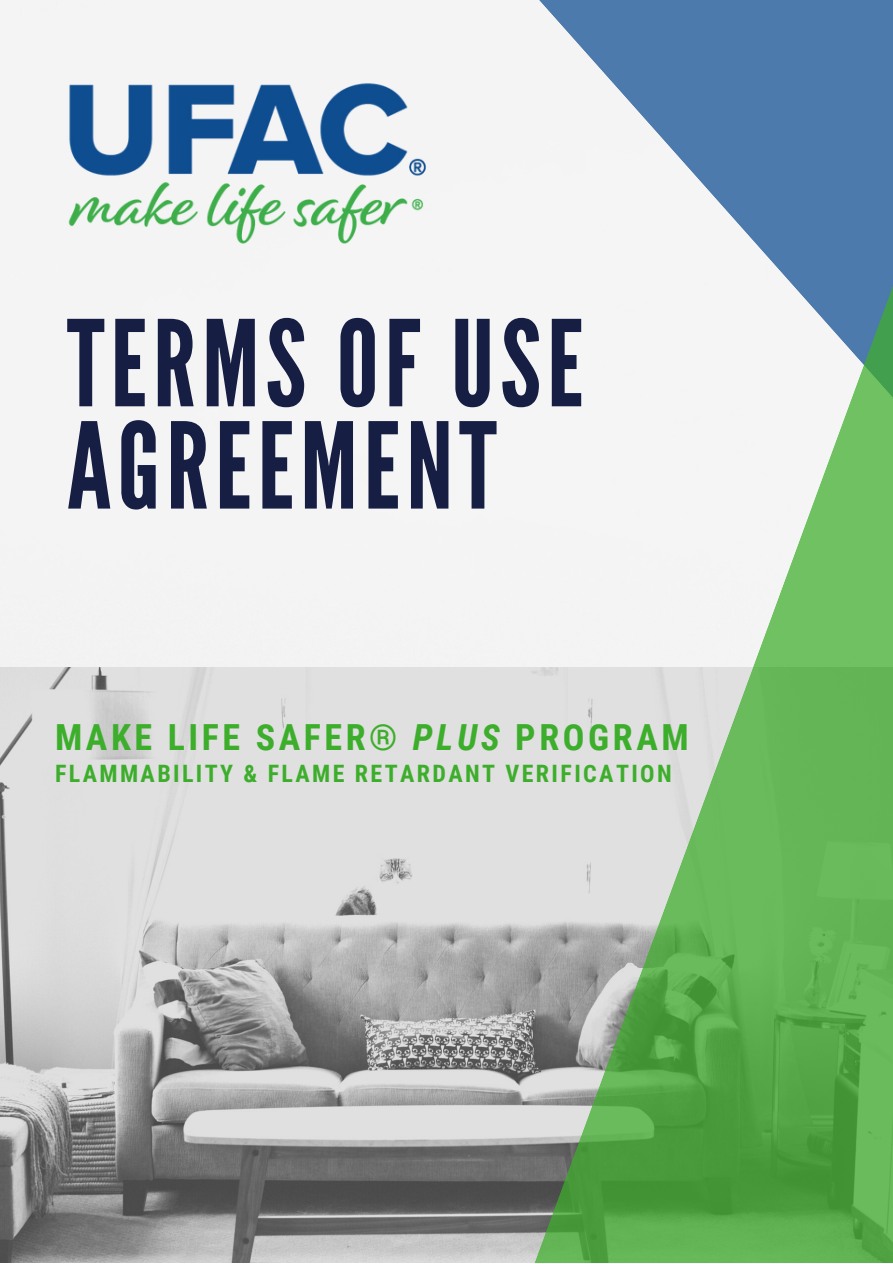
<style>
.page{position:relative;width:893px;height:1264px;background:#fff}
.page>*{position:absolute;margin:0;border:0;box-sizing:border-box;transform-origin:0 0}
.t1{font:118.95px/102.3px "League Gothic";letter-spacing:.05em;color:#161e44}
.t2{font:700 36px "Roboto Condensed";letter-spacing:.1em;color:#3dae2b}
.t3{font:700 24px "Roboto Condensed";letter-spacing:.1em;color:#3dae2b}
.s1{font-style:italic}
</style>
<div class="page">
<svg style="left:484px;top:0;width:408px;height:470px;fill:#4d7aac"></svg>
<img style="left:0;top:667px;width:495px;height:595px">
<svg style="left:495px;top:131px;width:397px;height:1131px"></svg>
<img style="left:55px;top:60px;width:382px;height:190px">
<h1 class="t1" style="left:67px;top:315px;width:518px">TERMS OF USE<br>AGREEMENT</h1>
<h2 class="t2" style="left:55px;top:717px;width:635px">MAKE LIFE SAFER® <span class="s1">PLUS</span> PROGRAM</h2>
<p class="t3" style="left:55px;top:759px;width:618px">FLAMMABILITY &amp; FLAME RETARDANT VERIFICATION</p>
</div>
